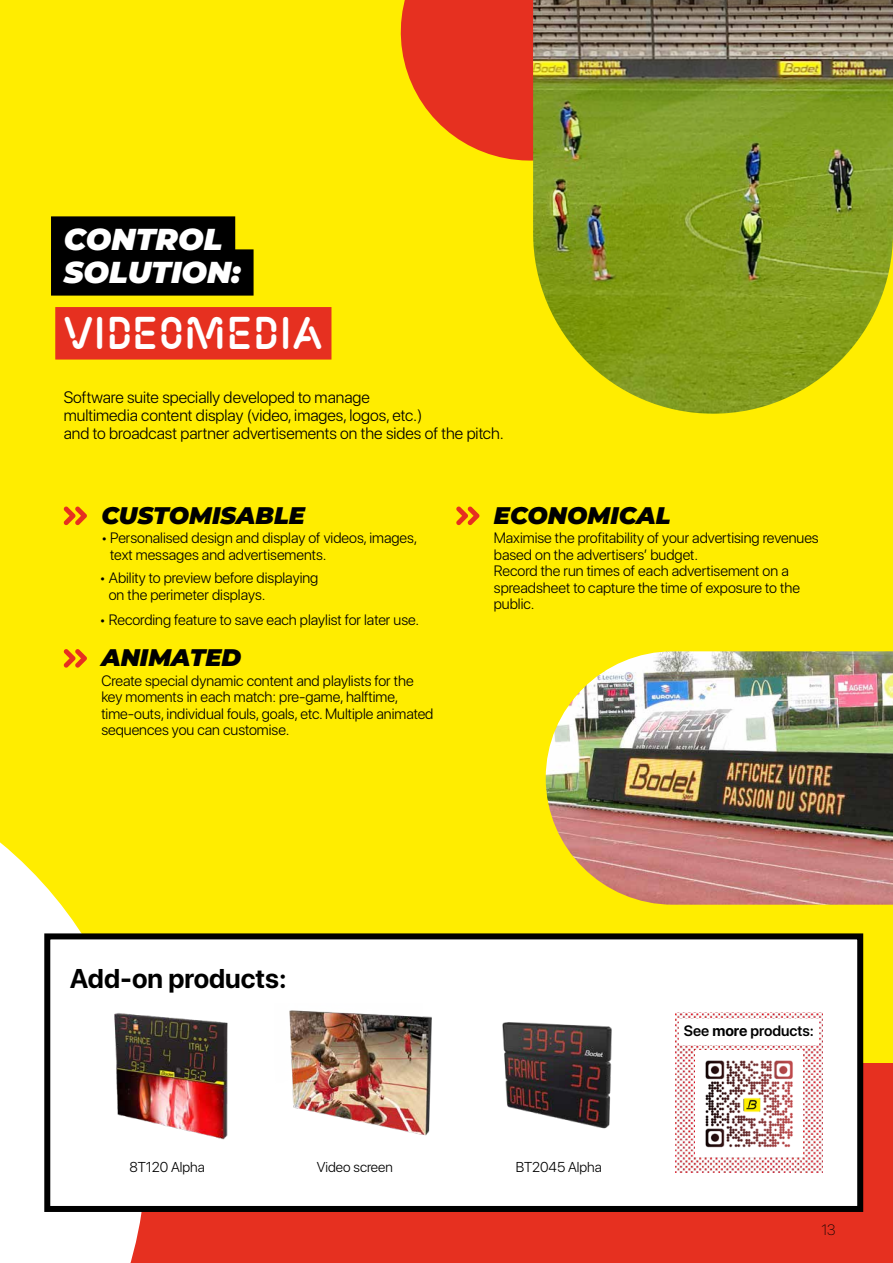
<style>
.page{position:relative;width:893px;height:1263px;background:#fff}
.page>*{position:absolute;margin:0;border:0;box-sizing:border-box;transform-origin:0 0}
.t1{font:49.5px "Fluo";letter-spacing:.02em;color:#fff}
.t2{font:italic 900 30.3px/33px "Montserrat";color:#fff}
.t3{font:700 27px "SF Pro Display";color:#000}
.t4{font:italic 900 24px "Montserrat";color:#000}
.t5{font:300 16.5px/18px "SF Pro Display";color:#000}
.t6{font:300 15px/16.5px "SF Pro Display";color:#000}
.t7{font:600 15px "SF Pro Display";color:#000}
.t8{font:100 15px "SF Pro Display";color:#000}
.t9{font:300 14.25px "SF Pro Display";color:#000}
.s1{font-weight:700}
</style>
<div class="page">
<div style="left:0;top:0;width:893px;height:1064px;background:#ffed00"></div>
<div style="left:0;top:0;width:315px;height:740px;background:#ffed00"></div>
<div style="left:78px;top:1064px;width:815px;height:199px;background:#e63020"></div>
<img style="left:546px;top:651px;width:347px;height:254px">
<img style="left:533px;top:0;width:360px;height:414px">
<svg style="left:0;top:751px;width:146px;height:512px"></svg>
<div style="left:51px;top:216px;width:184px;height:47px;background:#000"></div>
<div style="left:51px;top:249px;width:203px;height:47px;background:#000"></div>
<div style="left:55px;top:307px;width:276px;height:53px;background:#e63020"></div>
<svg style="left:64px;top:506px;width:23px;height:19px"></svg>
<svg style="left:64px;top:649px;width:23px;height:19px"></svg>
<svg style="left:456px;top:506px;width:23px;height:19px"></svg>
<svg style="left:41px;top:930px;width:825px;height:285px"></svg>
<img style="left:275px;top:1003px;width:167px;height:143px">
<img style="left:81px;top:1004px;width:163px;height:144px">
<img style="left:486px;top:1019px;width:145px;height:119px">
<img style="left:675px;top:1012px;width:148px;height:160px">
<div style="left:679px;top:1019px;width:140px;height:25px;background:#fff"></div>
<img style="left:696px;top:1050px;width:106px;height:106px">
<h2 class="t2" style="left:64px;top:221px;width:179px">CONTROL<br>SOLUTION:</h2>
<h1 class="t1" style="left:64px;top:306px;width:261px">VIDEOMEDIA</h1>
<p class="t5" style="left:64px;top:389px;width:441px">Software suite specially developed to manage<br>multimedia content display (video, images, logos, etc.)<br>and to broadcast partner advertisements on the sides of the pitch.</p>
<h3 class="t4" style="left:101px;top:497px;width:205px">CUSTOMISABLE</h3>
<p class="t6" style="left:110px;top:530px;width:309px;text-indent:-9px">• Personalised design and display of videos, images, text messages and advertisements.</p>
<p class="t6" style="left:109px;top:570px;width:211px;text-indent:-9px">• Ability to preview before displaying on the perimeter displays.</p>
<p class="t6" style="left:100px;top:611px;width:321px">• Recording feature to save each playlist for later use.</p>
<h3 class="t4" style="left:101px;top:639px;width:142px">ANIMATED</h3>
<p class="t6" style="left:101px;top:672px;width:334px">Create special dynamic content and playlists for the key moments in each match: pre-game, halftime, time-outs, individual fouls, goals, etc. Multiple animated sequences you can customise.</p>
<h3 class="t4" style="left:494px;top:497px;width:178px">ECONOMICAL</h3>
<p class="t6" style="left:494px;top:530px;width:326px">Maximise the profitability of your advertising revenues based on the advertisers’ budget.<br>Record the run times of each advertisement on a spreadsheet to capture the time of exposure to the public.</p>
<h3 class="t3" style="left:70px;top:963px;width:218px">Add-on products:</h3>
<p class="t7" style="left:684px;top:1022px;width:131px">See <span class="s1">more</span> products:</p>
<p class="t9" style="left:129px;top:1159px;width:77px">8T120 Alpha</p>
<p class="t9" style="left:317px;top:1159px;width:77px">Video screen</p>
<p class="t9" style="left:516px;top:1159px;width:88px">BT2045 Alpha</p>
<p class="t8" style="left:821px;top:1221px;width:16px">13</p>
</div>
